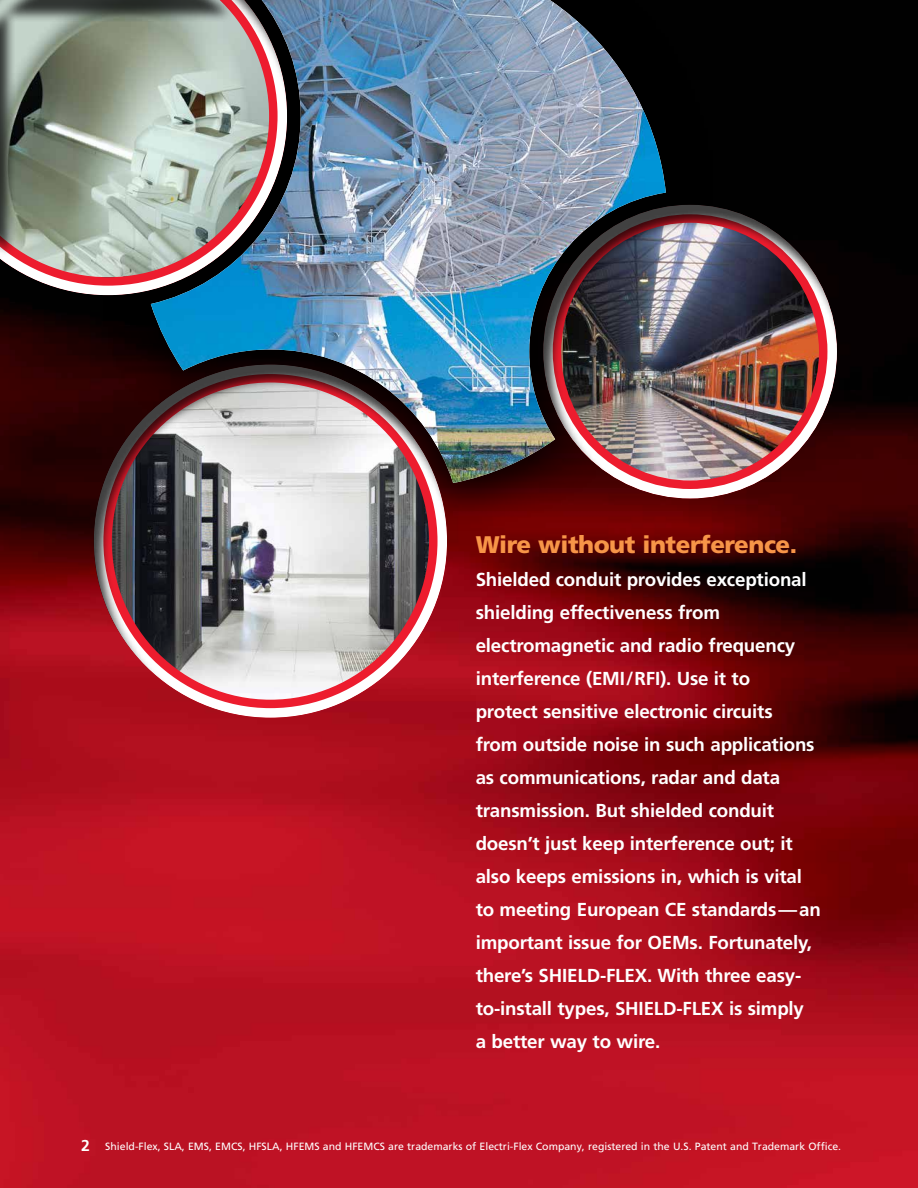
<style>
.page{position:relative;width:918px;height:1188px;background:#fff}
.page>*{position:absolute;margin:0;border:0;box-sizing:border-box;transform-origin:0 0}
.t1{font:900 24px "Frutiger LT Std";letter-spacing:-.02em;color:#f79548}
.t2{font:700 18.75px/33px "Frutiger LT Std";letter-spacing:-.01em;color:#fff}
.t3{font:700 15.75px "Frutiger LT Std";color:#fff}
.t4{font:10.5px "Frutiger LT Std";color:#fff}
.s1{font-weight:700;font-size:15.75px}
</style>
<div class="page">
<img style="left:0;top:0;width:918px;height:1188px">
<div style="left:103px;top:0;width:612px;height:531px;background:#000"></div>
<img style="left:358px;top:0;width:295px;height:293px">
<div style="left:0;top:0;width:358px;height:365px;background:#000;opacity:.75"></div>
<div style="left:22px;top:293px;width:495px;height:495px;background:#000;opacity:.75"></div>
<div style="left:472px;top:133px;width:437px;height:437px;background:#000;opacity:.75"></div>
<p class="t1" style="left:476px;top:530px;width:323px">Wire without interference.</p>
<p class="t2" style="left:476px;top:563px;width:347px">Shielded conduit provides exceptional shielding effectiveness from electromagnetic and radio frequency interference (EMI/RFI). Use it to<br>protect sensitive electronic circuits<br>from outside noise in such applications as communications, radar and data transmission. But shielded conduit doesn’t just keep interference out; it also keeps emissions in, which is vital to meeting European CE standards—an important issue for OEMs. Fortunately, there’s SHIELD-FLEX. With three easy&shy;to-install types, SHIELD-FLEX is simply<br>a better way to wire.</p>
<p class="t4" style="left:81px;top:1141px;width:762px"><span class="s1">2</span> Shield-Flex, SLA, EMS, EMCS, HFSLA, HFEMS and HFEMCS are trademarks of Electri-Flex Company, registered in the U.S. Patent and Trademark Office.</p>
<p class="t3" style="left:81px;top:1136px;width:10px">4</p>
</div>
